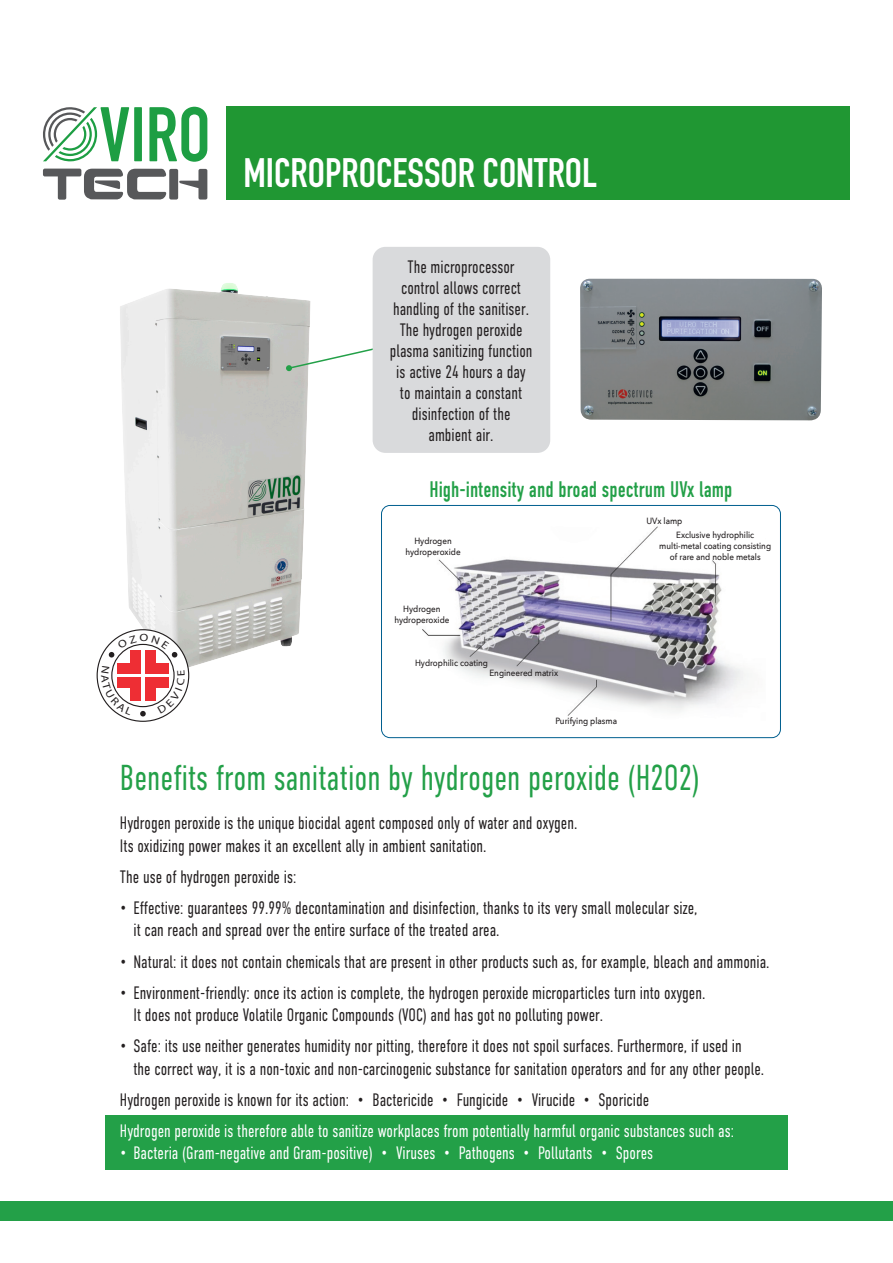
<style>
.page{position:relative;width:893px;height:1263px;background:#fff}
.page>*{position:absolute;margin:0;border:0;box-sizing:border-box;transform-origin:0 0}
.t1{font:700 40.5px "DIN Condensed";color:#fff}
.t2{font:300 36px "DIN Condensed";color:#23a048;scale:.9 1}
.t3{font:22.5px "DIN Condensed";color:#23a048;scale:.9 1}
.t4{font:300 18px/21px "DIN Condensed";color:#231f20;scale:.9 1}
.t5{font:300 18px "DIN Condensed";color:#fff;scale:.9 1}
.t6{font:500 9px/10.8px "Avenir Next";color:#231f20;text-align:center;scale:.9 1}
</style>
<div class="page">
<div style="left:0;top:1201px;width:893px;height:19px;background:#23a048"></div>
<div style="left:105px;top:1115px;width:682px;height:55px;background:#23a048"></div>
<img style="left:422px;top:526px;width:326px;height:190px">
<div style="left:226px;top:107px;width:624px;height:93px;background:#209733"></div>
<svg style="left:43px;top:169px;width:164px;height:31px"></svg>
<svg style="left:43px;top:107px;width:86px;height:55px"></svg>
<div style="left:134px;top:107px;width:8px;height:54px;background:#1d9e43"></div>
<svg style="left:149px;top:107px;width:58px;height:55px"></svg>
<div style="left:113px;top:278px;width:203px;height:412px;background:#fff;opacity:.75"></div>
<svg style="left:286px;top:334px;width:87px;height:37px"></svg>
<div style="left:373px;top:247px;width:177px;height:206px;background:#d9dadc;border-radius:13px"></div>
<div style="left:381px;top:505px;width:400px;height:233px;border:1px solid #015f8f;border-radius:9px"></div>
<svg style="left:97px;top:630px;width:92px;height:91px"></svg>
<div style="left:131px;top:650px;width:10px;height:24px;background:#ee2e34"></div>
<div style="left:117px;top:664px;width:24px;height:10px;background:#ee2e34"></div>
<div style="left:145px;top:650px;width:10px;height:24px;background:#ee2e34"></div>
<div style="left:145px;top:664px;width:24px;height:10px;background:#ee2e34"></div>
<div style="left:131px;top:677px;width:10px;height:24px;background:#ee2e34"></div>
<div style="left:145px;top:677px;width:10px;height:24px;background:#ee2e34"></div>
<div style="left:145px;top:677px;width:24px;height:10px;background:#ee2e34"></div>
<svg style="left:140px;top:711px;width:6px;height:5px"></svg>
<img style="left:580px;top:279px;width:242px;height:142px">
<svg style="left:157px;top:670px;width:28px;height:43px"></svg>
<svg style="left:109px;top:634px;width:68px;height:23px"></svg>
<svg style="left:101px;top:666px;width:32px;height:49px"></svg>
<p class="t1" style="left:243px;top:146px;width:355px">MICROPROCESSOR CONTROL</p>
<p class="t4" style="left:390px;top:256px;width:160px;text-align:center">The microprocessor control allows correct handling of the sanitiser.<br>The hydrogen peroxide plasma sanitizing function is active 24 hours a day to maintain a constant disinfection of the ambient air.</p>
<p class="t3" style="left:429px;top:476px;width:338px">High-intensity and broad spectrum UVx lamp</p>
<p class="t6" style="left:676px;top:529px;width:88px">Exclusive hydrophilic</p>
<p class="t6" style="left:659px;top:540px;width:126px">multi-metal coating consisting of rare and noble metals</p>
<p class="t6" style="left:646px;top:515px;width:41px">UVx lamp</p>
<p class="t6" style="left:414px;top:535px;width:43px">Hydrogen</p>
<p class="t6" style="left:405px;top:546px;width:63px">hydroperoxide</p>
<p class="t6" style="left:403px;top:603px;width:43px">Hydrogen</p>
<p class="t6" style="left:394px;top:614px;width:63px">hydroperoxide</p>
<p class="t6" style="left:415px;top:657px;width:83px">Hydrophilic coating</p>
<p class="t6" style="left:489px;top:667px;width:78px">Engineered matrix</p>
<p class="t6" style="left:555px;top:715px;width:70px">Purifying plasma</p>
<p class="t2" style="left:120px;top:757px;width:646px">Benefits from sanitation by hydrogen peroxide (H2O2)</p>
<p class="t4" style="left:120px;top:812px;width:510px;line-height:22.5px">Hydrogen peroxide is the unique biocidal agent composed only of water and oxygen.<br>Its oxidizing power makes it an excellent ally in ambient sanitation.</p>
<p class="t4" style="left:120px;top:866px;width:198px">The use of hydrogen peroxide is:</p>
<p class="t4" style="left:133px;top:897px;width:628px;line-height:22.5px;text-indent:-13px">• Effective: guarantees 99.99% decontamination and disinfection, thanks to its very small molecular size, it can reach and spread over the entire surface of the treated area.</p>
<p class="t4" style="left:120px;top:951px;width:723px">• Natural: it does not contain chemicals that are present in other products such as, for example, bleach and ammonia.</p>
<p class="t4" style="left:133px;top:981px;width:637px;line-height:22.5px;text-indent:-13px">• Environment-friendly: once its action is complete, the hydrogen peroxide microparticles turn into oxygen.<br>It does not produce Volatile Organic Compounds (VOC) and has got no polluting power.</p>
<p class="t4" style="left:133px;top:1035px;width:702px;line-height:22.5px;text-indent:-13px">• Safe: its use neither generates humidity nor pitting, therefore it does not spoil surfaces. Furthermore, if used in<br>the correct way, it is a non-toxic and non-carcinogenic substance for sanitation operators and for any other people.</p>
<p class="t4" style="left:120px;top:1089px;width:589px">Hydrogen peroxide is known for its action: • Bactericide • Fungicide • Virucide • Sporicide</p>
<p class="t5" style="left:120px;top:1120px;width:684px">Hydrogen peroxide is therefore able to sanitize workplaces from potentially harmful organic substances such as:</p>
<p class="t5" style="left:120px;top:1143px;width:594px">• Bacteria (Gram-negative and Gram-positive) • Viruses • Pathogens • Pollutants • Spores</p>
</div>
